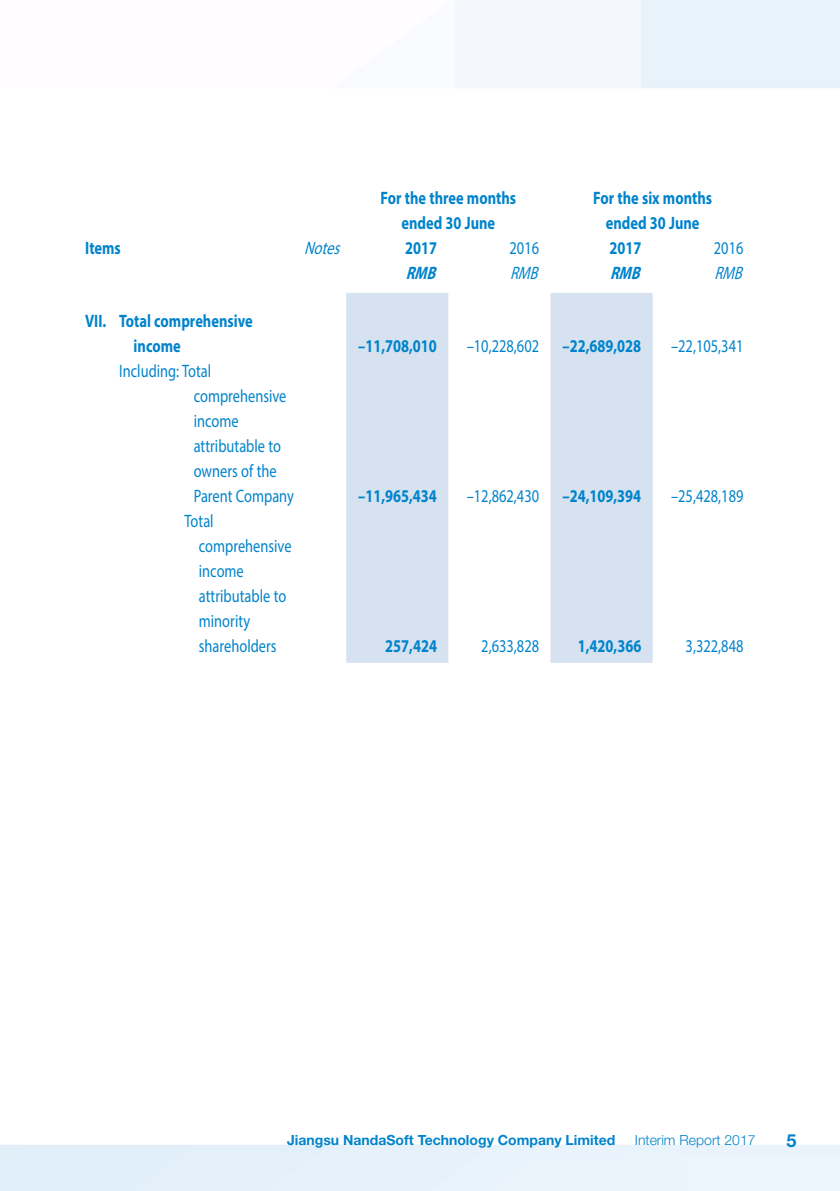
<style>
.page{position:relative;width:840px;height:1191px;background:#fff}
.page>*{position:absolute;margin:0;border:0;box-sizing:border-box;transform-origin:0 0}
.t1{font:18px/25px "Myriad Pro";color:#0083cb;scale:.8 1}
.t2{font:700 18px/25px "Myriad Pro";color:#0083cb;text-align:center;scale:.8 1}
.t3{font:italic 18px "Myriad Pro";color:#0083cb;scale:.8 1}
.t4{font:italic 700 18px "Myriad Pro";color:#0083cb;scale:.8 1}
.t5{font:700 18px "Helvetica Neue LT Std";color:#0083cb}
.t6{font:700 14px "Helvetica Neue LT Std";color:#0083cb}
.t7{font:300 14px "Helvetica Neue LT Std";color:#0083cb}
</style>
<div class="page">
<svg style="left:346px;top:293px;width:306px;height:370px;fill:#d6e2ef"></svg>
<p class="t2" style="left:380px;top:185px;width:171px">For the three months ended 30 June</p>
<p class="t2" style="left:593px;top:185px;width:150px">For the six months ended 30 June</p>
<p class="t2" style="left:85px;top:235px;width:46px">Items</p>
<p class="t3" style="left:304px;top:237px;width:53px">Notes</p>
<p class="t2" style="left:405px;top:235px;width:41px">2017</p>
<p class="t1" style="left:509px;top:235px;width:38px">2016</p>
<p class="t2" style="left:609px;top:235px;width:41px">2017</p>
<p class="t1" style="left:713px;top:235px;width:38px">2016</p>
<p class="t4" style="left:405px;top:261px;width:46px">RMB</p>
<p class="t3" style="left:510px;top:262px;width:43px">RMB</p>
<p class="t4" style="left:609px;top:261px;width:46px">RMB</p>
<p class="t3" style="left:714px;top:262px;width:43px">RMB</p>
<p class="t2" style="left:133px;top:308px;width:150px;text-align:left;text-indent:-48px">VII. Total comprehensive income</p>
<p class="t2" style="left:358px;top:333px;width:100px">–11,708,010</p>
<p class="t1" style="left:466px;top:333px;width:92px">–10,228,602</p>
<p class="t2" style="left:562px;top:333px;width:100px">–22,689,028</p>
<p class="t1" style="left:670px;top:333px;width:92px">–22,105,341</p>
<p class="t1" style="left:194px;top:358px;width:127px;text-indent:-74px">Including: Total comprehensive income attributable to owners of the<br>Parent Company</p>
<p class="t1" style="left:199px;top:508px;width:117px;text-indent:-14px">Total comprehensive income attributable to minority shareholders</p>
<p class="t2" style="left:358px;top:483px;width:100px">–11,965,434</p>
<p class="t1" style="left:466px;top:483px;width:92px">–12,862,430</p>
<p class="t2" style="left:562px;top:483px;width:100px">–24,109,394</p>
<p class="t1" style="left:670px;top:483px;width:92px">–25,428,189</p>
<p class="t2" style="left:385px;top:633px;width:66px">257,424</p>
<p class="t1" style="left:481px;top:633px;width:74px">2,633,828</p>
<p class="t2" style="left:577px;top:633px;width:81px">1,420,366</p>
<p class="t1" style="left:685px;top:633px;width:74px">3,322,848</p>
<p class="t6" style="left:287px;top:1130px;width:330px">Jiangsu NandaSoft Technology Company Limited</p>
<p class="t7" style="left:634px;top:1131px;width:122px">Interim Report 2017</p>
<p class="t5" style="left:785px;top:1129px;width:12px">5</p>
</div>
